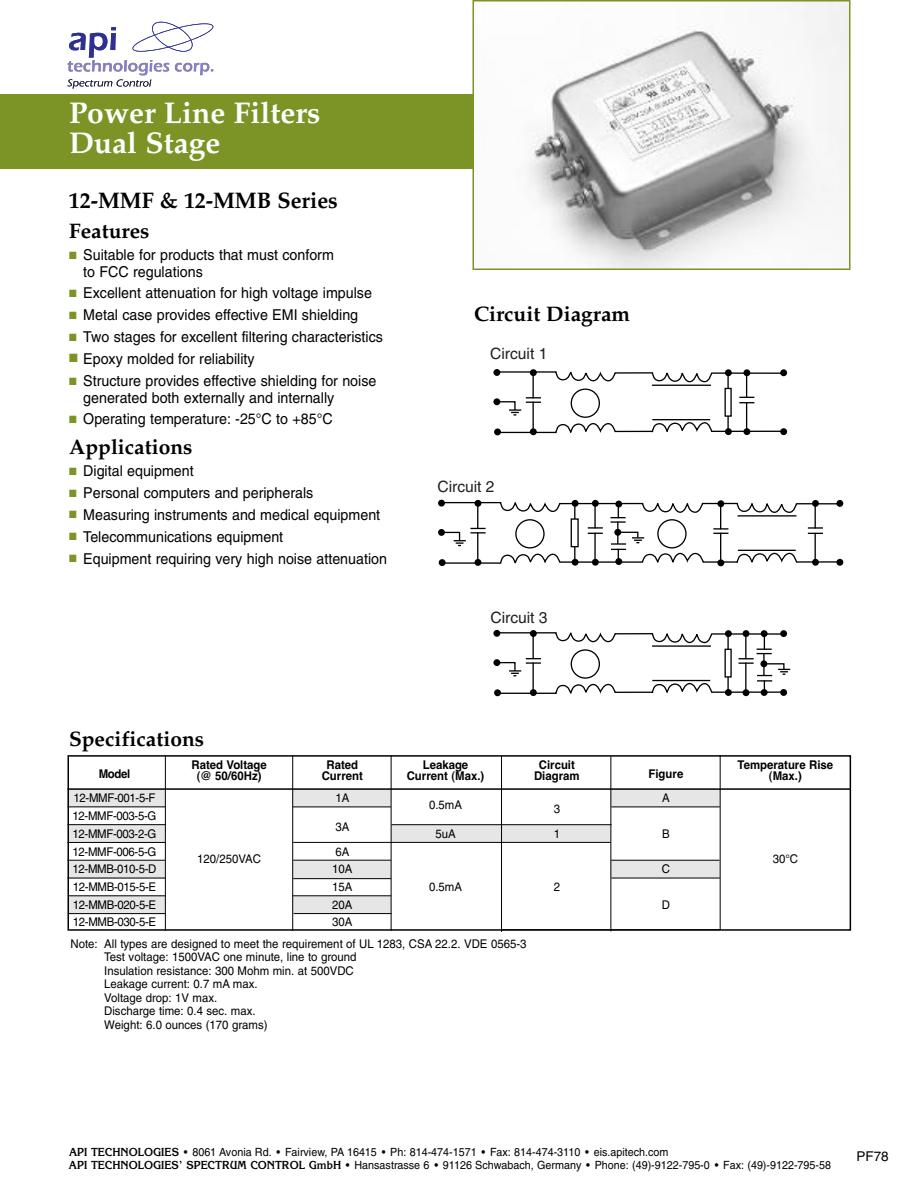
<style>
.page{position:relative;width:918px;height:1188px;background:#fff}
.page>*{position:absolute;margin:0;border:0;box-sizing:border-box;transform-origin:0 0}
.t1{font:700 30px/30px "Palatino";color:#fff}
.t2{font:700 22.5px "Palatino";color:#000}
.t3{font:700 21px "Palatino";color:#000}
.t4{font:15.6px "Helvetica";color:#231f20}
.t5{font:15px/16.5px "Helvetica";color:#000;scale:.95 1}
.t6{font:13.5px "Helvetica";color:#000}
.t7{font:12px/17.7px "Helvetica";color:#000;scale:.95 1}
.t8{font:700 12px/11.2px "Helvetica";color:#000;text-align:center;scale:.95 1}
.t9{font:11.4px/12.8px "Helvetica";color:#000;scale:.95 1}
.s1{color:#7b9425}
.s2{font-family:"Korinna";font-weight:700}
</style>
<div class="page">
<svg style="left:68px;top:22px;width:145px;height:67px"></svg>
<div style="left:0;top:94px;width:472px;height:75px;background:#7b9425"></div>
<div style="left:611px;top:789px;width:109px;height:17px;background:#e6e6e6"></div>
<div style="left:611px;top:860px;width:109px;height:18px;background:#e6e6e6"></div>
<div style="left:293px;top:790px;width:98px;height:17px;background:#e6e6e6"></div>
<div style="left:392px;top:825px;width:219px;height:17px;background:#e6e6e6"></div>
<div style="left:69px;top:895px;width:96px;height:18px;background:#e6e6e6"></div>
<div style="left:69px;top:825px;width:96px;height:17px;background:#e6e6e6"></div>
<div style="left:69px;top:861px;width:96px;height:17px;background:#e6e6e6"></div>
<div style="left:68px;top:790px;width:97px;height:17px;background:#e6e6e6"></div>
<div style="left:293px;top:861px;width:98px;height:17px;background:#e6e6e6"></div>
<div style="left:293px;top:896px;width:98px;height:17px;background:#e6e6e6"></div>
<img style="left:528px;top:3px;width:319px;height:264px">
<div style="left:472px;top:0;width:378px;height:270px;border:2px solid #7b9425"></div>
<svg style="left:493px;top:369px;width:7px;height:7px"></svg>
<svg style="left:495px;top:371px;width:292px;height:63px"></svg>
<hr style="left:652px;top:385px;width:59px;height:1px;background:#000">
<hr style="left:652px;top:419px;width:58px;height:1px;background:#000">
<div style="left:475px;top:559px;width:6px;height:7px;background:#000;border-radius:50%"></div>
<div style="left:717px;top:559px;width:7px;height:7px;background:#000;border-radius:50%"></div>
<svg style="left:439px;top:501px;width:404px;height:63px"></svg>
<svg style="left:493px;top:630px;width:7px;height:7px"></svg>
<div style="left:743px;top:630px;width:6px;height:7px;background:#000;border-radius:50%"></div>
<svg style="left:495px;top:632px;width:295px;height:63px"></svg>
<hr style="left:392px;top:824px;width:219px;height:1px;background:#000">
<hr style="left:293px;top:842px;width:318px;height:1px;background:#000">
<hr style="left:293px;top:860px;width:98px;height:1px;background:#000">
<hr style="left:611px;top:860px;width:108px;height:1px;background:#000">
<hr style="left:293px;top:878px;width:98px;height:1px;background:#000">
<hr style="left:294px;top:913px;width:98px;height:1px;background:#000">
<hr style="left:165px;top:756px;width:1px;height:175px;background:#000">
<hr style="left:292px;top:756px;width:1px;height:175px;background:#000">
<hr style="left:391px;top:755px;width:1px;height:176px;background:#000">
<hr style="left:501px;top:756px;width:1px;height:176px;background:#000">
<hr style="left:68px;top:788px;width:782px;height:2px;background:#000">
<hr style="left:68px;top:806px;width:97px;height:1px;background:#000">
<hr style="left:68px;top:824px;width:97px;height:1px;background:#000">
<hr style="left:68px;top:842px;width:97px;height:1px;background:#000">
<hr style="left:68px;top:860px;width:97px;height:1px;background:#000">
<hr style="left:68px;top:878px;width:97px;height:1px;background:#000">
<hr style="left:611px;top:878px;width:109px;height:1px;background:#000">
<hr style="left:720px;top:755px;width:1px;height:175px;background:#000">
<hr style="left:68px;top:895px;width:98px;height:1px;background:#000">
<hr style="left:68px;top:913px;width:98px;height:1px;background:#000">
<hr style="left:293px;top:807px;width:98px;height:1px;background:#000">
<hr style="left:611px;top:807px;width:109px;height:1px;background:#000">
<hr style="left:293px;top:895px;width:98px;height:1px;background:#000">
<hr style="left:610px;top:756px;width:1px;height:175px;background:#000">
<div style="left:68px;top:755px;width:783px;height:176px;border:2px solid #000"></div>
<h1 class="t1" style="left:69px;top:101px;width:253px">Power Line Filters<br>Dual Stage</h1>
<h2 class="t2" style="left:69px;top:192px;width:270px">12-MMF &amp; 12-MMB Series</h2>
<h3 class="t3" style="left:69px;top:223px;width:82px">Features</h3>
<p class="t5" style="left:83px;top:248px;width:265px;text-indent:-14px"><span class="s1">■</span> Suitable for products that must conform to FCC regulations</p>
<p class="t5" style="left:69px;top:286px;width:320px"><span class="s1">■</span> Excellent attenuation for high voltage impulse</p>
<p class="t5" style="left:69px;top:308px;width:306px"><span class="s1">■</span> Metal case provides effective EMI shielding</p>
<p class="t5" style="left:69px;top:330px;width:332px"><span class="s1">■</span> Two stages for excellent filtering characteristics</p>
<p class="t5" style="left:69px;top:352px;width:197px"><span class="s1">■</span> Epoxy molded for reliability</p>
<p class="t5" style="left:83px;top:374px;width:310px;text-indent:-14px"><span class="s1">■</span> Structure provides effective shielding for noise generated both externally and internally</p>
<p class="t5" style="left:69px;top:412px;width:279px"><span class="s1">■</span> Operating temperature: -25°C to +85°C</p>
<h3 class="t3" style="left:69px;top:439px;width:125px">Applications</h3>
<p class="t5" style="left:69px;top:464px;width:133px"><span class="s1">■</span> Digital equipment</p>
<p class="t5" style="left:69px;top:486px;width:259px"><span class="s1">■</span> Personal computers and peripherals</p>
<p class="t5" style="left:69px;top:508px;width:329px"><span class="s1">■</span> Measuring instruments and medical equipment</p>
<p class="t5" style="left:69px;top:530px;width:227px"><span class="s1">■</span> Telecommunications equipment</p>
<p class="t5" style="left:69px;top:552px;width:336px"><span class="s1">■</span> Equipment requiring very high noise attenuation</p>
<h3 class="t3" style="left:474px;top:306px;width:158px">Circuit Diagram</h3>
<p class="t4" style="left:490px;top:348px;width:59px">Circuit 1</p>
<p class="t4" style="left:437px;top:480px;width:59px">Circuit 2</p>
<p class="t4" style="left:490px;top:612px;width:59px">Circuit 3</p>
<h3 class="t3" style="left:69px;top:731px;width:137px">Specifications</h3>
<p class="t8" style="left:191px;top:759px;width:81px">Rated Voltage (@ 50/60Hz)</p>
<p class="t8" style="left:99px;top:768px;width:35px">Model</p>
<p class="t7" style="left:73px;top:790px;width:90px;text-align:justify">12-MMF-001-5-F 12-MMF-003-5-G 12-MMF-003-2-G 12-MMF-006-5-G 12-MMB-010-5-D 12-MMB-015-5-E 12-MMB-020-5-E 12-MMB-030-5-E</p>
<p class="t7" style="left:197px;top:851px;width:69px">120/250VAC</p>
<p class="t8" style="left:322px;top:759px;width:45px">Rated<br>Current</p>
<p class="t7" style="left:335px;top:790px;width:16px">1A</p>
<p class="t7" style="left:335px;top:815px;width:16px;line-height:24.9px">3A<br>6A</p>
<p class="t7" style="left:332px;top:861px;width:23px;text-align:justify">10A 15A 20A 30A</p>
<p class="t8" style="left:407px;top:759px;width:83px">Leakage<br>Current (Max.)</p>
<p class="t7" style="left:429px;top:797px;width:36px">0.5mA</p>
<p class="t7" style="left:435px;top:826px;width:23px">5uA</p>
<p class="t7" style="left:429px;top:879px;width:36px">0.5mA</p>
<p class="t7" style="left:104px;top:938px;width:446px;line-height:13.5px;text-indent:-34px">Note: All types are designed to meet the requirement of UL 1283, CSA 22.2. VDE 0565-3<br>Test voltage: 1500VAC one minute, line to ground<br>Insulation resistance: 300 Mohm min. at 500VDC<br>Leakage current: 0.7 mA max.<br>Voltage drop: 1V max.<br>Discharge time: 0.4 sec. max.<br>Weight: 6.0 ounces (170 grams)</p>
<p class="t8" style="left:534px;top:759px;width:50px">Circuit<br>Diagram</p>
<p class="t7" style="left:554px;top:797px;width:8px;line-height:24.9px">3<br>1</p>
<p class="t7" style="left:554px;top:879px;width:8px">2</p>
<p class="t8" style="left:649px;top:768px;width:38px">Figure</p>
<p class="t7" style="left:662px;top:790px;width:10px">A</p>
<p class="t7" style="left:662px;top:826px;width:10px">B</p>
<p class="t7" style="left:662px;top:861px;width:10px">C</p>
<p class="t7" style="left:662px;top:897px;width:10px">D</p>
<p class="t8" style="left:738px;top:759px;width:102px">Temperature Rise (Max.)</p>
<p class="t7" style="left:773px;top:851px;width:28px">30°C</p>
<p class="t9" style="left:69px;top:1147px;width:804px"><span class="s2">API TECHNOLOGIES</span> • 8061 Avonia Rd. • Fairview, PA 16415 • Ph: 814-474-1571 • Fax: 814-474-3110 • eis.apitech.com<br><span class="s2">API TECHNOLOGIES’ SPECTRUM CONTROL GmbH</span> • Hansastrasse 6 • 91126 Schwabach, Germany • Phone: (49)-9122-795-0 • Fax: (49)-9122-795-58</p>
<p class="t6" style="left:856px;top:1151px;width:34px">PF78</p>
</div>
